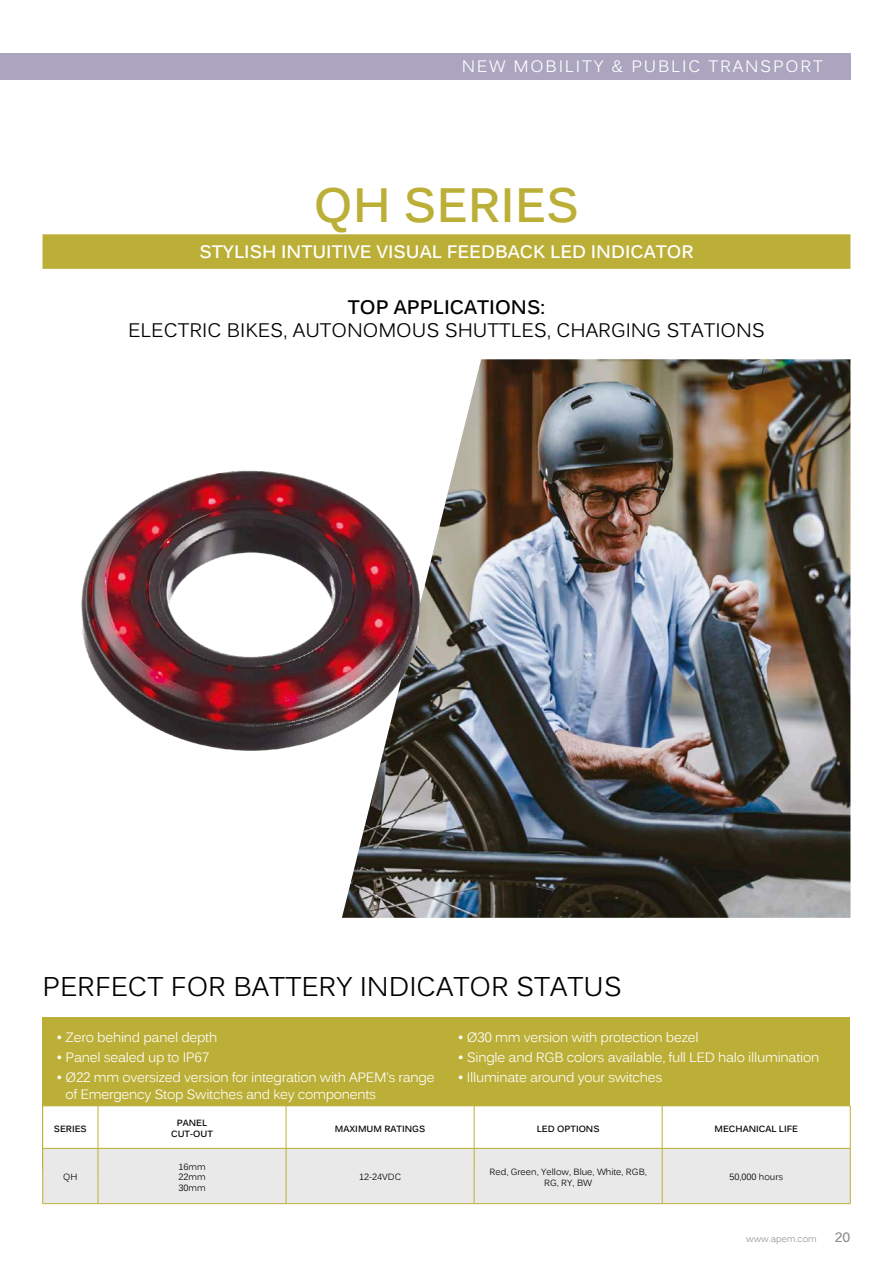
<style>
.page{position:relative;width:893px;height:1263px;background:#fff}
.page>*{position:absolute;margin:0;border:0;box-sizing:border-box;transform-origin:0 0}
.t1{font:700 48px "Kalinga";color:#bcaf37}
.t2{font:27px "Kalinga";color:#000}
.categorie{font:19.5px/23.1px "Kalinga";color:#000;text-align:center}
.categorie-2{font:700 18px "Kalinga";color:#fff}
.titre_corpo{font:16.5px "Kalinga";letter-spacing:.11em;color:#fff}
.t3{font:13.5px/16.2px "Kalinga";letter-spacing:-.02em;color:#fff}
.t4{font:700 13.5px "Kalinga";color:#919191}
.t5{font:9px/10.8px "Kalinga";color:#000;text-align:center}
.t6{font:700 9px/10.8px "Kalinga";color:#000;text-align:center}
.t7{font:9px "Kalinga";color:#919191}
.s1{font-weight:700}
</style>
<div class="page">
<div style="left:0;top:53px;width:850px;height:26px;background:#aba5c0"></div>
<div style="left:43px;top:1017px;width:807px;height:153px;background:#bcaf37"></div>
<div style="left:43px;top:234px;width:807px;height:35px;background:#bcaf37"></div>
<svg style="left:43px;top:1106px;width:807px;height:97px;background:#f2f2f1"></svg>
<hr style="left:42px;top:1106px;width:1px;height:42px;background:#bcaf37">
<hr style="left:98px;top:1106px;width:1px;height:42px;background:#bcaf37">
<hr style="left:286px;top:1106px;width:1px;height:42px;background:#bcaf37">
<hr style="left:474px;top:1106px;width:1px;height:42px;background:#bcaf37">
<hr style="left:662px;top:1106px;width:1px;height:42px;background:#bcaf37">
<hr style="left:850px;top:1106px;width:1px;height:42px;background:#bcaf37">
<hr style="left:43px;top:1148px;width:55px;height:1px;background:#bcaf37">
<hr style="left:42px;top:1148px;width:1px;height:55px;background:#bcaf37">
<hr style="left:98px;top:1148px;width:188px;height:1px;background:#bcaf37">
<hr style="left:98px;top:1148px;width:1px;height:55px;background:#bcaf37">
<hr style="left:286px;top:1148px;width:188px;height:1px;background:#bcaf37">
<hr style="left:286px;top:1148px;width:1px;height:55px;background:#bcaf37">
<hr style="left:474px;top:1148px;width:188px;height:1px;background:#bcaf37">
<hr style="left:474px;top:1148px;width:1px;height:55px;background:#bcaf37">
<hr style="left:662px;top:1148px;width:188px;height:1px;background:#bcaf37">
<hr style="left:662px;top:1148px;width:1px;height:55px;background:#bcaf37">
<hr style="left:850px;top:1148px;width:1px;height:55px;background:#bcaf37">
<hr style="left:43px;top:1203px;width:55px;height:1px;background:#bcaf37">
<hr style="left:98px;top:1203px;width:188px;height:1px;background:#bcaf37">
<hr style="left:286px;top:1203px;width:188px;height:1px;background:#bcaf37">
<hr style="left:474px;top:1203px;width:188px;height:1px;background:#bcaf37">
<hr style="left:662px;top:1203px;width:188px;height:1px;background:#bcaf37">
<img style="left:342px;top:359px;width:508px;height:559px">
<img style="left:81px;top:413px;width:405px;height:385px">
<p class="titre_corpo" style="left:462px;top:55px;width:363px">NEW MOBILITY &amp; PUBLIC TRANSPORT</p>
<p class="t1" style="left:314px;top:174px;width:267px">QH SERIES</p>
<p class="categorie-2" style="left:199px;top:240px;width:496px">STYLISH INTUITIVE VISUAL FEEDBACK LED INDICATOR</p>
<p class="categorie" style="left:128px;top:297px;width:638px"><span class="s1">TOP APPLICATIONS:<br></span>ELECTRIC BIKES, AUTONOMOUS SHUTTLES, CHARGING STATIONS</p>
<p class="t2" style="left:43px;top:969px;width:581px">PERFECT FOR BATTERY INDICATOR STATUS</p>
<p class="t3" style="left:458px;top:1030px;width:242px">• Ø30 mm version with protection bezel</p>
<p class="t3" style="left:458px;top:1050px;width:363px">• Single and RGB colors available, full LED halo illumination</p>
<p class="t3" style="left:458px;top:1071px;width:206px">• Illuminate around your switches</p>
<p class="t3" style="left:56px;top:1030px;width:162px">• Zero behind panel depth</p>
<p class="t3" style="left:56px;top:1050px;width:154px">• Panel sealed up to IP67</p>
<p class="t3" style="left:66px;top:1071px;width:371px;text-indent:-9px">• Ø22 mm oversized version for integration with APEM’s range of Emergency Stop Switches and key components</p>
<p class="t6" style="left:54px;top:1124px;width:34px">SERIES</p>
<p class="t6" style="left:171px;top:1118px;width:43px">PANEL<br>CUT-OUT</p>
<p class="t6" style="left:335px;top:1124px;width:92px">MAXIMUM RATINGS</p>
<p class="t6" style="left:537px;top:1124px;width:64px">LED OPTIONS</p>
<p class="t6" style="left:714px;top:1124px;width:85px">MECHANICAL LIFE</p>
<p class="t5" style="left:63px;top:1173px;width:16px">QH</p>
<p class="t5" style="left:178px;top:1162px;width:29px">16mm</p>
<p class="t5" style="left:178px;top:1173px;width:29px">22mm</p>
<p class="t5" style="left:178px;top:1183px;width:29px">30mm</p>
<p class="t5" style="left:359px;top:1173px;width:44px">12-24VDC</p>
<p class="t5" style="left:489px;top:1167px;width:159px">Red, Green, Yellow, Blue, White, RGB,<br>RG, RY, BW</p>
<p class="t5" style="left:729px;top:1173px;width:55px">50,000 hours</p>
<p class="t7" style="left:746px;top:1233px;width:72px">www.apem.com</p>
<p class="t4" style="left:835px;top:1229px;width:17px">20</p>
</div>
